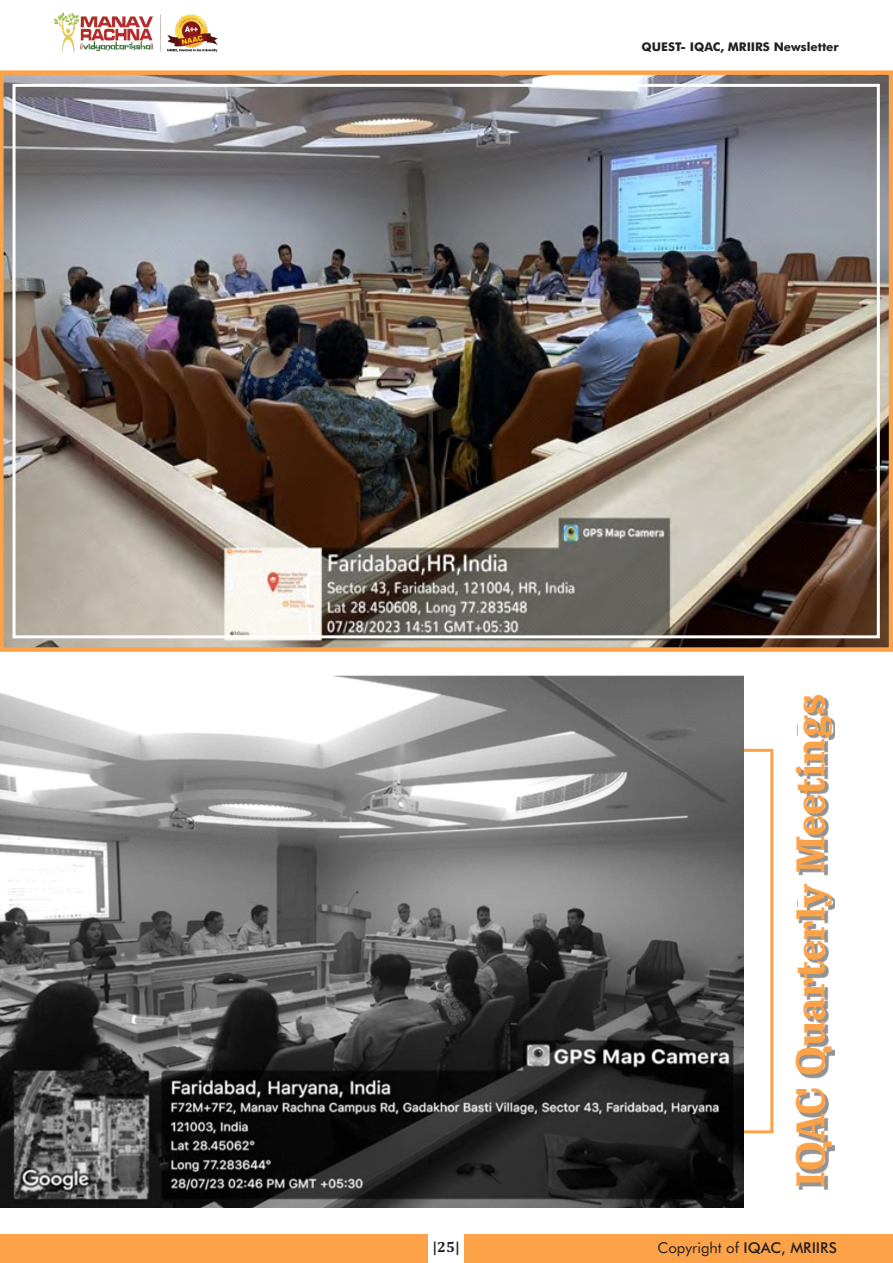
<style>
.page{position:relative;width:893px;height:1263px;background:#fff}
.page>*{position:absolute;margin:0;border:0;box-sizing:border-box;transform-origin:0 0}
.t1{font:700 39.15px "Schadow BT";color:#fca349}
.t2{font:15px "Futura BT";color:#231f20}
.t3{font:700 15px "Cambria";color:#231f20}
.t4{font:700 12px "Futura BT";color:#231f20}
.s1{font-weight:500}
</style>
<div class="page">
<div style="left:0;top:1234px;width:893px;height:29px;background:#fca349"></div>
<div style="left:428px;top:1234px;width:36px;height:29px;background:#fff"></div>
<svg style="left:743px;top:749px;width:30px;height:384px"></svg>
<img style="left:0;top:675px;width:743px;height:532px">
<img style="left:54px;top:12px;width:164px;height:41px">
<img style="left:0;top:70px;width:893px;height:582px">
<div style="left:13px;top:84px;width:867px;height:554px;border:3px solid #fff"></div>
<div style="left:798px;top:698px;width:37px;height:491px;background:#231f20;opacity:.49"></div>
<p class="t4" style="left:642px;top:42px;width:199px">QUEST- IQAC, MRIIRS Newsletter</p>
<p class="t3" style="left:432px;top:1240px;width:29px">|25|</p>
<h1 class="t1" style="left:795px;top:1187px;width:495px;rotate:-90deg">IQAC Quarterly Meetings</h1>
<p class="t2" style="left:658px;top:1242px;width:181px">Copyright of <span class="s1">IQAC, MRIIRS</span></p>
</div>
